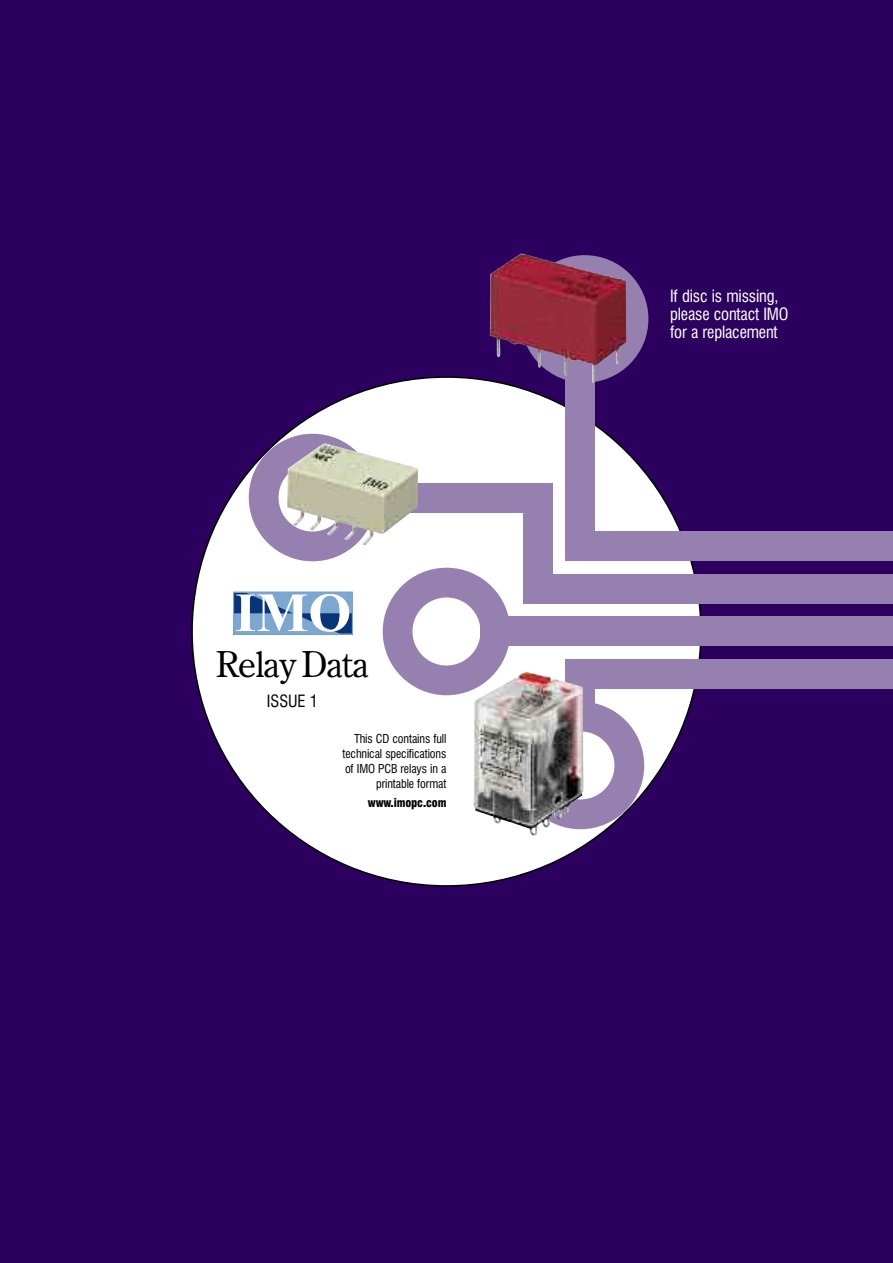
<style>
.page{position:relative;width:893px;height:1263px;background:#2c005f}
.page>*{position:absolute;margin:0;border:0;box-sizing:border-box;transform-origin:0 0}
.t1{font:36px "Century Oldstyle BT";letter-spacing:-.025em;color:#000}
.t2{font:condensed 16.5px/18px "Swiss 721 BT";letter-spacing:-.01em;color:#fff}
.t3{font:condensed 16.5px "Swiss 721 BT";letter-spacing:-.01em;color:#000}
.t4{font:condensed 12px/15px "Swiss 721 BT";letter-spacing:-.01em;color:#000;text-align:right}
.t5{font:900 condensed 12px "Swiss 721 BT";letter-spacing:-.01em;color:#000}
</style>
<div class="page">
<svg style="left:191px;top:376px;width:511px;height:511px"></svg>
<svg style="left:383px;top:568px;width:127px;height:127px;background:#c3b8d2"></svg>
<svg style="left:583px;top:702px;width:61px;height:127px;background:#afa0c2"></svg>
<svg style="left:249px;top:434px;width:127px;height:127px;background:#aa9abe"></svg>
<div style="left:480px;top:617px;width:413px;height:29px;background:#9580af"></div>
<div style="left:523px;top:574px;width:370px;height:30px;background:#9580af"></div>
<div style="left:566px;top:659px;width:327px;height:30px;background:#9580af"></div>
<svg style="left:234px;top:593px;width:118px;height:41px;background:#96b1d1"></svg>
<hr style="left:233px;top:592px;width:1px;height:42px;background:#7ca5cf">
<hr style="left:233px;top:592px;width:120px;height:1px;background:#7ca5cf">
<hr style="left:352px;top:592px;width:1px;height:42px;background:#7ca5cf">
<hr style="left:234px;top:634px;width:119px;height:1px;background:#7ca5cf">
<div style="left:566px;top:659px;width:29px;height:60px;background:#9580af"></div>
<div style="left:523px;top:491px;width:30px;height:111px;background:#9580af"></div>
<div style="left:566px;top:531px;width:327px;height:30px;background:#9580af"></div>
<div style="left:566px;top:264px;width:29px;height:296px;background:#9580af"></div>
<div style="left:349px;top:483px;width:204px;height:29px;background:#9580af"></div>
<img style="left:287px;top:443px;width:131px;height:102px">
<svg style="left:626px;top:270px;width:22px;height:113px"></svg>
<img style="left:490px;top:253px;width:136px;height:130px">
<img style="left:473px;top:672px;width:110px;height:164px">
<h1 class="t1" style="left:216px;top:651px;width:155px">RelayData</h1>
<h2 class="t3" style="left:267px;top:694px;width:52px">ISSUE 1</h2>
<p class="t4" style="left:343px;top:732px;width:105px">This CD contains full technical specifications of IMO PCB relays in a printable format</p>
<p class="t5" style="left:368px;top:798px;width:80px">www.imopc.com</p>
<h2 class="t2" style="left:670px;top:288px;width:120px">If disc is missing, please contact IMO for a replacement</h2>
</div>
